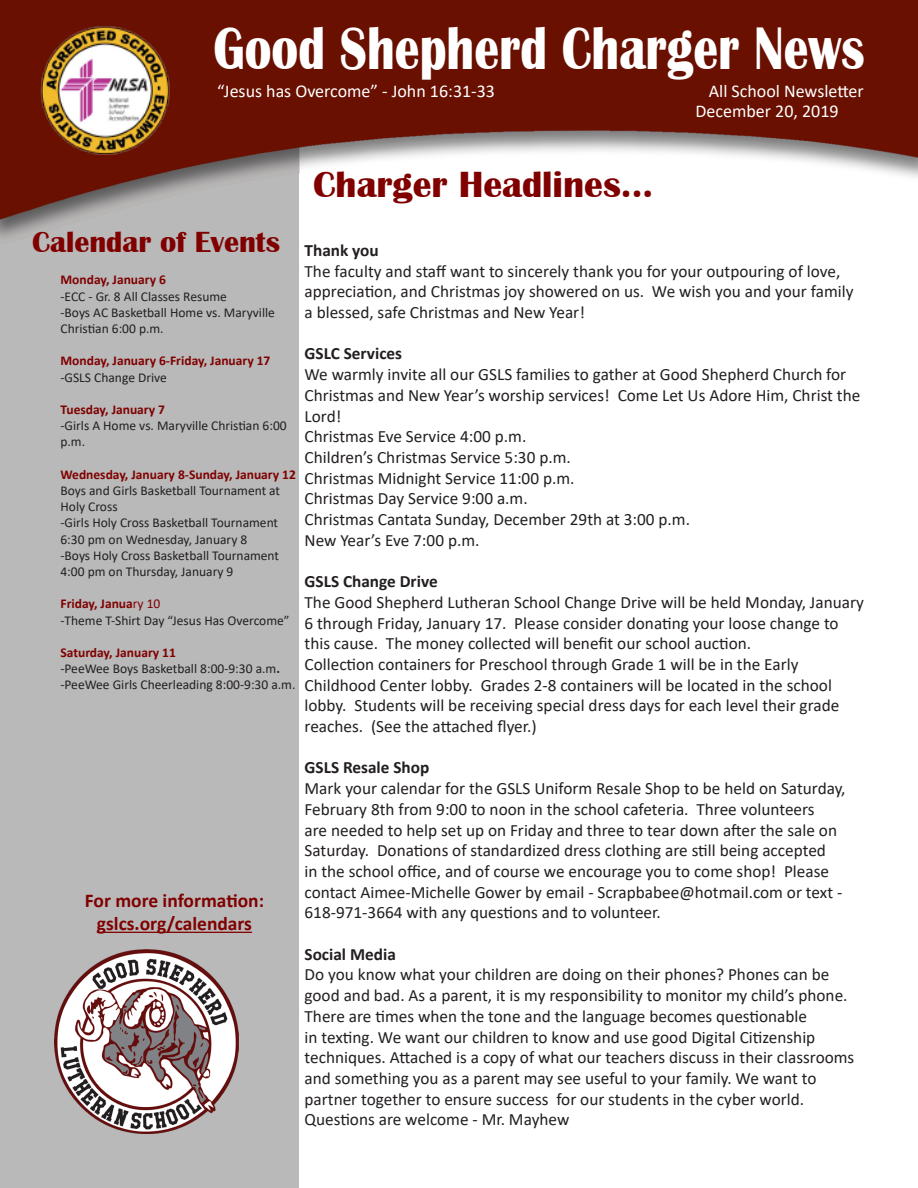
<style>
.page{position:relative;width:918px;height:1188px;background:#fff}
.page>*{position:absolute;margin:0;border:0;box-sizing:border-box;transform-origin:0 0}
.t1{font:700 61.8px "Britannic";color:#fff;scale:.8 1}
.t2{font:700 37.5px "Britannic";color:#800000}
.t3{font:700 30px "Britannic";color:#800000}
.t4{font:700 19.5px "Calibri";color:#800000}
.t5{font:18px "Calibri";color:#fff}
.t6{font:17.25px/20.7px "Calibri";color:#231f20}
.t7{font:700 17.25px "Calibri";color:#231f20}
.t8{font:13.5px/16.2px "Calibri";color:#231f20}
.t9{font:700 13.5px "Calibri";color:#800000}
.s1{font-weight:400}
.s2{font-weight:700}
</style>
<div class="page">
<img style="left:0;top:1px;width:918px;height:1187px">
<img style="left:40px;top:25px;width:132px;height:129px">
<hr style="left:97px;top:932px;width:155px;height:1px;background:#800000">
<img style="left:54px;top:949px;width:185px;height:185px">
<p class="t1" style="left:214px;top:13px;width:815px">Good Shepherd Charger News</p>
<p class="t5" style="left:696px;top:99px;width:145px">December 20, 2019</p>
<p class="t5" style="left:709px;top:79px;width:156px">All School Newsletter</p>
<p class="t5" style="left:217px;top:79px;width:279px">“Jesus has Overcome” - John 16:31-33</p>
<p class="t2" style="left:313px;top:163px;width:341px">Charger Headlines...</p>
<p class="t3" style="left:32px;top:225px;width:249px">Calendar of Events</p>
<p class="t9" style="left:60px;top:270px;width:107px">Monday, January 6</p>
<p class="t8" style="left:60px;top:288px;width:168px">-ECC - Gr. 8 All Classes Resume</p>
<p class="t8" style="left:60px;top:304px;width:216px">-Boys AC Basketball Home vs. Maryville<br>Christian 6:00 p.m.</p>
<p class="t9" style="left:60px;top:351px;width:212px">Monday, January 6-Friday, January 17</p>
<p class="t8" style="left:60px;top:369px;width:108px">-GSLS Change Drive</p>
<p class="t9" style="left:60px;top:400px;width:106px">Tuesday, January 7</p>
<p class="t8" style="left:60px;top:417px;width:228px">-Girls A Home vs. Maryville Christian 6:00 p.m.</p>
<p class="t9" style="left:60px;top:465px;width:237px">Wednesday, January 8-Sunday, January 12</p>
<p class="t8" style="left:60px;top:482px;width:221px">Boys and Girls Basketball Tournament at<br>Holy Cross</p>
<p class="t8" style="left:60px;top:515px;width:219px">-Girls Holy Cross Basketball Tournament<br>6:30 pm on Wednesday, January 8</p>
<p class="t8" style="left:60px;top:547px;width:220px">-Boys Holy Cross Basketball Tournament<br>4:00 pm on Thursday, January 9</p>
<p class="t9" style="left:60px;top:594px;width:101px">Friday, Janua<span class="s1">ry 10</span></p>
<p class="t8" style="left:60px;top:612px;width:231px">-Theme T-Shirt Day “Jesus Has Overcome”</p>
<p class="t9" style="left:60px;top:643px;width:117px">Saturday, January 11</p>
<p class="t8" style="left:60px;top:660px;width:221px">-PeeWee Boys Basketball 8:00-9:30 a.m<span class="s2">.</span></p>
<p class="t8" style="left:60px;top:677px;width:236px">-PeeWee Girls Cheerleading 8:00-9:30 a.m.</p>
<p class="t4" style="left:85px;top:886px;width:181px">For more information:</p>
<p class="t4" style="left:97px;top:910px;width:157px">gslcs.org/calendars</p>
<p class="t7" style="left:305px;top:238px;width:76px">Thank you</p>
<p class="t6" style="left:305px;top:260px;width:550px">The faculty and staff want to sincerely thank you for your outpouring of love, appreciation, and Christmas joy showered on us. We wish you and your family a blessed, safe Christmas and New Year!</p>
<p class="t7" style="left:305px;top:342px;width:99px">GSLC Services</p>
<p class="t6" style="left:305px;top:364px;width:557px">We warmly invite all our GSLS families to gather at Good Shepherd Church for<br>Christmas and New Year’s worship services! Come Let Us Adore Him, Christ the<br>Lord!</p>
<p class="t6" style="left:305px;top:426px;width:223px">Christmas Eve Service 4:00 p.m.</p>
<p class="t6" style="left:305px;top:446px;width:268px">Children’s Christmas Service 5:30 p.m.</p>
<p class="t6" style="left:305px;top:467px;width:271px">Christmas Midnight Service 11:00 p.m.</p>
<p class="t6" style="left:305px;top:488px;width:225px">Christmas Day Service 9:00 a.m.</p>
<p class="t6" style="left:305px;top:509px;width:387px">Christmas Cantata Sunday, December 29th at 3:00 p.m.</p>
<p class="t6" style="left:305px;top:529px;width:176px">New Year’s Eve 7:00 p.m.</p>
<p class="t7" style="left:305px;top:569px;width:135px">GSLS Change Drive</p>
<p class="t6" style="left:305px;top:591px;width:561px">The Good Shepherd Lutheran School Change Drive will be held Monday, January<br>6 through Friday, January 17. Please consider donating your loose change to this cause. The money collected will benefit our school auction.</p>
<p class="t6" style="left:305px;top:653px;width:536px">Collection containers for Preschool through Grade 1 will be in the Early Childhood Center lobby. Grades 2-8 containers will be located in the school lobby. Students will be receiving special dress days for each level their grade reaches. (See the attached flyer.)</p>
<p class="t7" style="left:305px;top:756px;width:126px">GSLS Resale Shop</p>
<p class="t6" style="left:305px;top:778px;width:543px">Mark your calendar for the GSLS Uniform Resale Shop to be held on Saturday, February 8th from 9:00 to noon in the school cafeteria. Three volunteers<br>are needed to help set up on Friday and three to tear down after the sale on Saturday. Donations of standardized dress clothing are still being accepted<br>in the school office, and of course we encourage you to come shop! Please contact Aimee-Michelle Gower by email - Scrapbabee@hotmail.com or text - 618-971-3664 with any questions and to volunteer.</p>
<p class="t6" style="left:305px;top:943px;width:551px"><span class="s2">Social Media<br></span>Do you know what your children are doing on their phones? Phones can be good and bad. As a parent, it is my responsibility to monitor my child’s phone.<br>There are times when the tone and the language becomes questionable<br>in texting. We want our children to know and use good Digital Citizenship techniques. Attached is a copy of what our teachers discuss in their classrooms and something you as a parent may see useful to your family. We want to partner together to ensure success for our students in the cyber world.<br>Questions are welcome - Mr. Mayhew</p>
</div>
